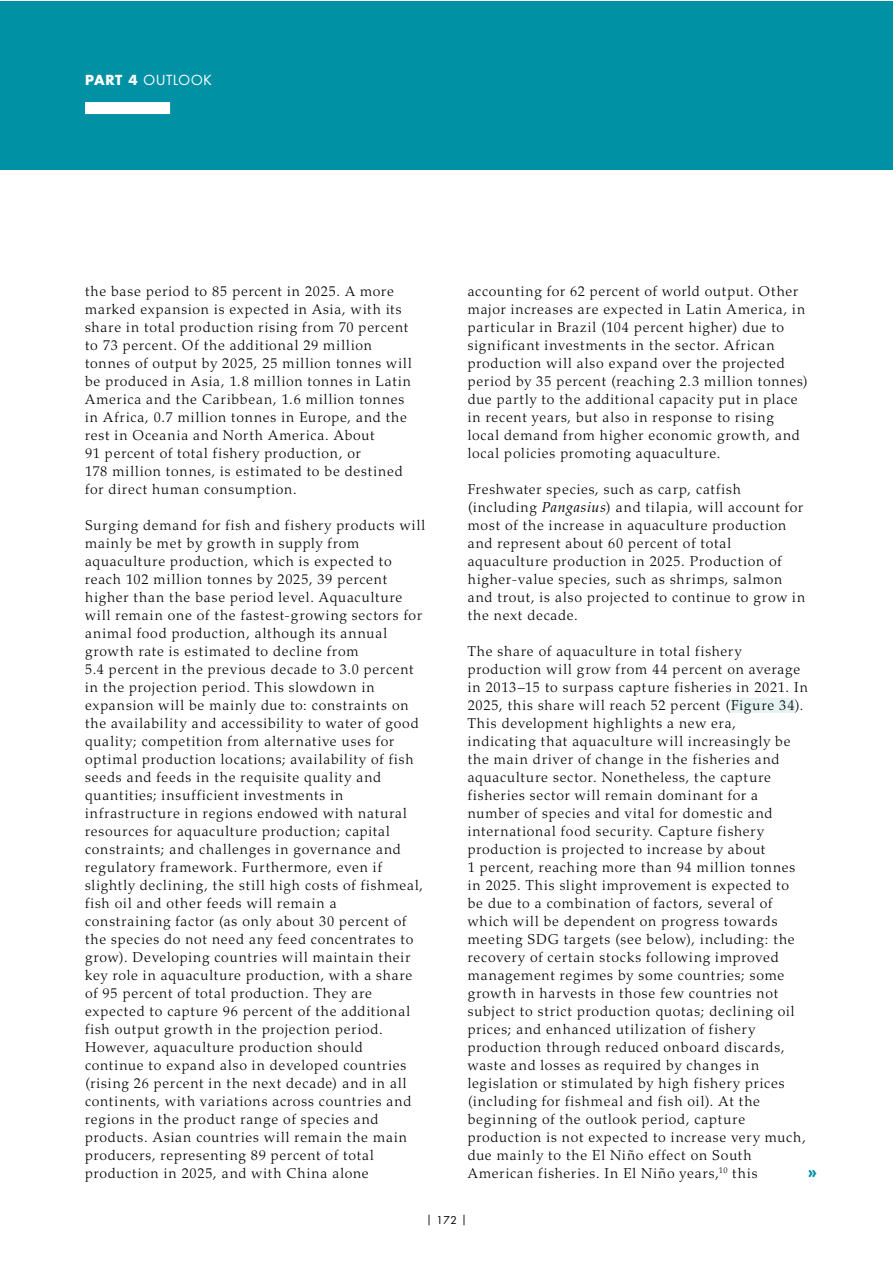
<style>
.page{position:relative;width:893px;height:1263px;background:#fff}
.page>*{position:absolute;margin:0;border:0;box-sizing:border-box;transform-origin:0 0}
.t1{font:800 16.5px "Futura Std";color:#0091a5}
.t2{font:300 14.25px/18px "Palatino LT Std";letter-spacing:.055em;color:#000}
.t3{font:13.5px "Futura Std";letter-spacing:.06em;color:#fff}
.t4{font:10.5px "Futura Std";color:#000}
.s1{font-weight:700}
.s2{font-weight:400;font-style:italic}
</style>
<div class="page">
<div style="left:0;top:1px;width:892px;height:169px;background:#0091a5"></div>
<div style="left:85px;top:102px;width:85px;height:12px;background:#fff"></div>
<div style="left:731px;top:698px;width:64px;height:15px;background:#e5f4f3"></div>
<p class="t3" style="left:85px;top:71px;width:128px"><span class="s1">PART 4</span> OUTLOOK</p>
<p class="t2" style="left:85px;top:282px;width:328px">the base period to 85 percent in 2025. A more marked expansion is expected in Asia, with its share in total production rising from 70 percent to 73 percent. Of the additional 29 million tonnes of output by 2025, 25 million tonnes will be produced in Asia, 1.8 million tonnes in Latin America and the Caribbean, 1.6 million tonnes in Africa, 0.7 million tonnes in Europe, and the rest in Oceania and North America. About<br>91 percent of total fishery production, or<br>178 million tonnes, is estimated to be destined for direct human consumption.</p>
<p class="t2" style="left:85px;top:516px;width:342px">Surging demand for fish and fishery products will mainly be met by growth in supply from aquaculture production, which is expected to reach 102 million tonnes by 2025, 39 percent higher than the base period level. Aquaculture will remain one of the fastest-growing sectors for animal food production, although its annual growth rate is estimated to decline from<br>5.4 percent in the previous decade to 3.0 percent in the projection period. This slowdown in expansion will be mainly due to: constraints on the availability and accessibility to water of good quality; competition from alternative uses for optimal production locations; availability of fish seeds and feeds in the requisite quality and quantities; insufficient investments in infrastructure in regions endowed with natural resources for aquaculture production; capital constraints; and challenges in governance and regulatory framework. Furthermore, even if slightly declining, the still high costs of fishmeal, fish oil and other feeds will remain a constraining factor (as only about 30 percent of the species do not need any feed concentrates to grow). Developing countries will maintain their key role in aquaculture production, with a share of 95 percent of total production. They are expected to capture 96 percent of the additional fish output growth in the projection period.<br>However, aquaculture production should<br>continue to expand also in developed countries (rising 26 percent in the next decade) and in all continents, with variations across countries and regions in the product range of species and products. Asian countries will remain the main producers, representing 89 percent of total production in 2025, and with China alone</p>
<p class="t2" style="left:468px;top:282px;width:342px">accounting for 62 percent of world output. Other major increases are expected in Latin America, in particular in Brazil (104 percent higher) due to significant investments in the sector. African production will also expand over the projected period by 35 percent (reaching 2.3 million tonnes) due partly to the additional capacity put in place in recent years, but also in response to rising local demand from higher economic growth, and local policies promoting aquaculture.</p>
<p class="t2" style="left:468px;top:480px;width:339px">Freshwater species, such as carp, catfish (including <span class="s2">Pangasius</span>) and tilapia, will account for most of the increase in aquaculture production and represent about 60 percent of total aquaculture production in 2025. Production of higher-value species, such as shrimps, salmon and trout, is also projected to continue to grow in the next decade.</p>
<p class="t2" style="left:468px;top:642px;width:342px">The share of aquaculture in total fishery production will grow from 44 percent on average in 2013–15 to surpass capture fisheries in 2021. In 2025, this share will reach 52 percent (Figure 34).<br>This development highlights a new era,<br>indicating that aquaculture will increasingly be the main driver of change in the fisheries and aquaculture sector. Nonetheless, the capture fisheries sector will remain dominant for a number of species and vital for domestic and international food security. Capture fishery production is projected to increase by about<br>1 percent, reaching more than 94 million tonnes in 2025. This slight improvement is expected to be due to a combination of factors, several of which will be dependent on progress towards meeting SDG targets (see below), including: the recovery of certain stocks following improved management regimes by some countries; some growth in harvests in those few countries not subject to strict production quotas; declining oil prices; and enhanced utilization of fishery production through reduced onboard discards, waste and losses as required by changes in legislation or stimulated by high fishery prices (including for fishmeal and fish oil). At the beginning of the outlook period, capture production is not expected to increase very much, due mainly to the El Niño effect on South American fisheries. In El Niño years,<sup>10</sup> this</p>
<p class="t1" style="left:808px;top:1161px;width:11px">»</p>
<p class="t4" style="left:426px;top:1214px;width:42px">| 172 |</p>
</div>
